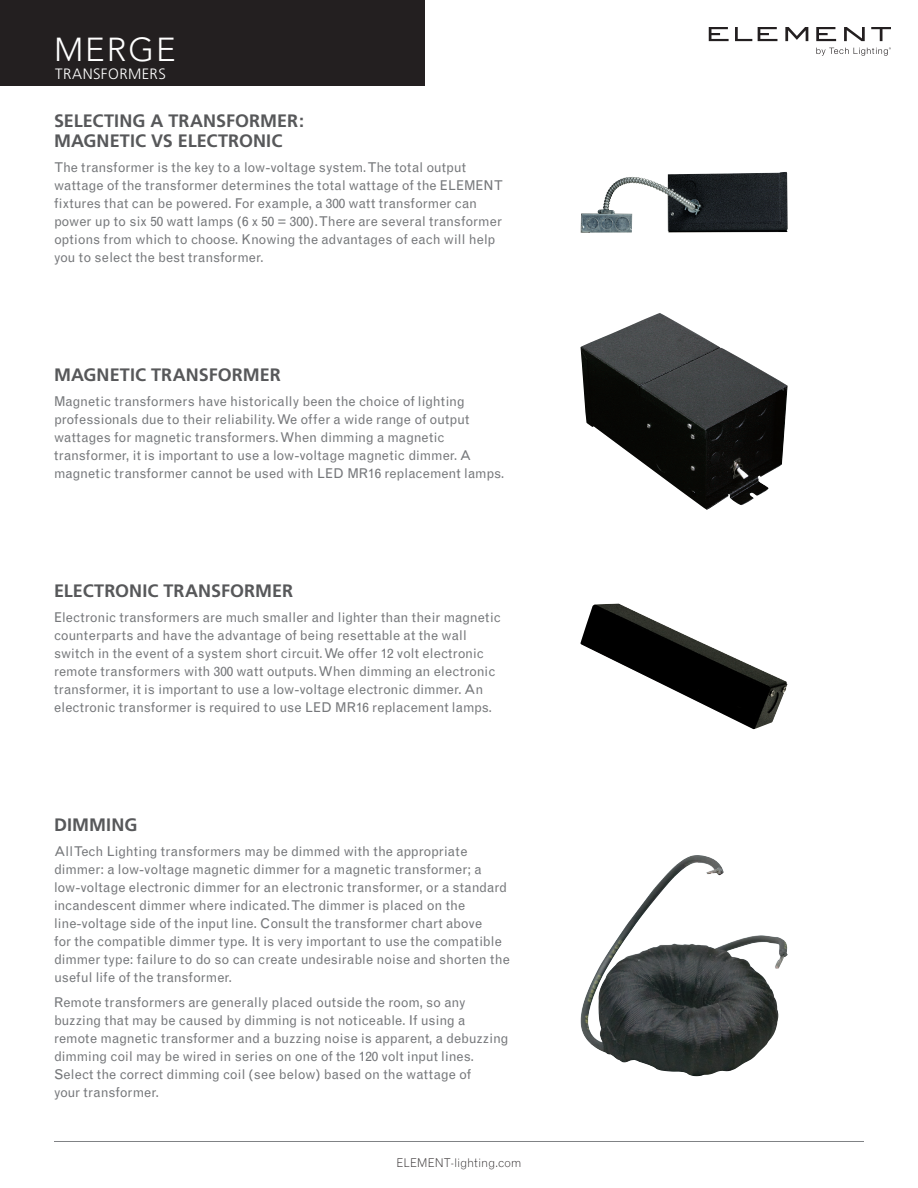
<style>
.page{position:relative;width:918px;height:1188px;background:#fff}
.page>*{position:absolute;margin:0;border:0;box-sizing:border-box;transform-origin:0 0}
.t1{font:300 33px "Avenir";letter-spacing:.06em;color:#fff}
.Body_Copy{font:700 18px "Frutiger";color:#57585a}
.t2{font:300 15px "Frutiger";letter-spacing:.03em;color:#fff}
.Body_Copy-2{font:13.5px/18px "Grotesque";color:#76787b}
.t3{font:300 12px "Grotesque";letter-spacing:-.01em;color:#231f20}
</style>
<div class="page">
<div style="left:0;top:0;width:425px;height:86px;background:#231f20"></div>
<hr style="left:54px;top:1141px;width:810px;height:1px;background:#808285">
<svg style="left:709px;top:27px;width:20px;height:14px"></svg>
<svg style="left:735px;top:27px;width:17px;height:14px"></svg>
<svg style="left:758px;top:27px;width:19px;height:14px"></svg>
<svg style="left:785px;top:27px;width:23px;height:14px"></svg>
<svg style="left:816px;top:27px;width:20px;height:14px"></svg>
<svg style="left:844px;top:27px;width:21px;height:14px"></svg>
<svg style="left:871px;top:27px;width:20px;height:14px"></svg>
<svg style="left:816px;top:47px;width:75px;height:9px"></svg>
<img style="left:580px;top:855px;width:199px;height:221px">
<img style="left:581px;top:313px;width:188px;height:197px">
<img style="left:580px;top:603px;width:208px;height:126px">
<img style="left:581px;top:172px;width:206px;height:61px">
<h1 class="t1" style="left:54px;top:31px;width:123px">MERGE</h1>
<p class="t2" style="left:55px;top:65px;width:112px">TRANSFORMERS</p>
<p class="Body_Copy" style="left:54px;top:110px;width:252px">SELECTING A TRANSFORMER:</p>
<p class="Body_Copy" style="left:54px;top:130px;width:230px">MAGNETIC VS ELECTRONIC</p>
<p class="Body_Copy-2" style="left:54px;top:158px;width:451px">The transformer is the key to a low-voltage system. The total output wattage of the transformer determines the total wattage of the ELEMENT fixtures that can be powered. For example, a 300 watt transformer can power up to six 50 watt lamps (6 x 50 = 300). There are several transformer options from which to choose. Knowing the advantages of each will help you to select the best transformer.</p>
<p class="Body_Copy" style="left:54px;top:364px;width:228px">MAGNETIC TRANSFORMER</p>
<p class="Body_Copy-2" style="left:54px;top:392px;width:452px">Magnetic transformers have historically been the choice of lighting professionals due to their reliability. We offer a wide range of output wattages for magnetic transformers. When dimming a magnetic transformer, it is important to use a low-voltage magnetic dimmer. A magnetic transformer cannot be used with LED MR16 replacement lamps.</p>
<p class="Body_Copy" style="left:54px;top:580px;width:241px">ELECTRONIC TRANSFORMER</p>
<p class="Body_Copy-2" style="left:54px;top:608px;width:449px">Electronic transformers are much smaller and lighter than their magnetic counterparts and have the advantage of being resettable at the wall switch in the event of a system short circuit. We offer 12 volt electronic remote transformers with 300 watt outputs. When dimming an electronic transformer, it is important to use a low-voltage electronic dimmer. An electronic transformer is required to use LED MR16 replacement lamps.</p>
<p class="Body_Copy" style="left:54px;top:814px;width:85px">DIMMING</p>
<p class="Body_Copy-2" style="left:54px;top:842px;width:457px">All Tech Lighting transformers may be dimmed with the appropriate dimmer: a low-voltage magnetic dimmer for a magnetic transformer; a low-voltage electronic dimmer for an electronic transformer, or a standard incandescent dimmer where indicated. The dimmer is placed on the line-voltage side of the input line. Consult the transformer chart above<br>for the compatible dimmer type. It is very important to use the compatible dimmer type: failure to do so can create undesirable noise and shorten the useful life of the transformer.</p>
<p class="Body_Copy-2" style="left:54px;top:993px;width:456px">Remote transformers are generally placed outside the room, so any buzzing that may be caused by dimming is not noticeable. If using a remote magnetic transformer and a buzzing noise is apparent, a debuzzing dimming coil may be wired in series on one of the 120 volt input lines.<br>Select the correct dimming coil (see below) based on the wattage of<br>your transformer.</p>
<p class="t3" style="left:397px;top:1155px;width:126px">ELEMENT-lighting.com</p>
</div>
